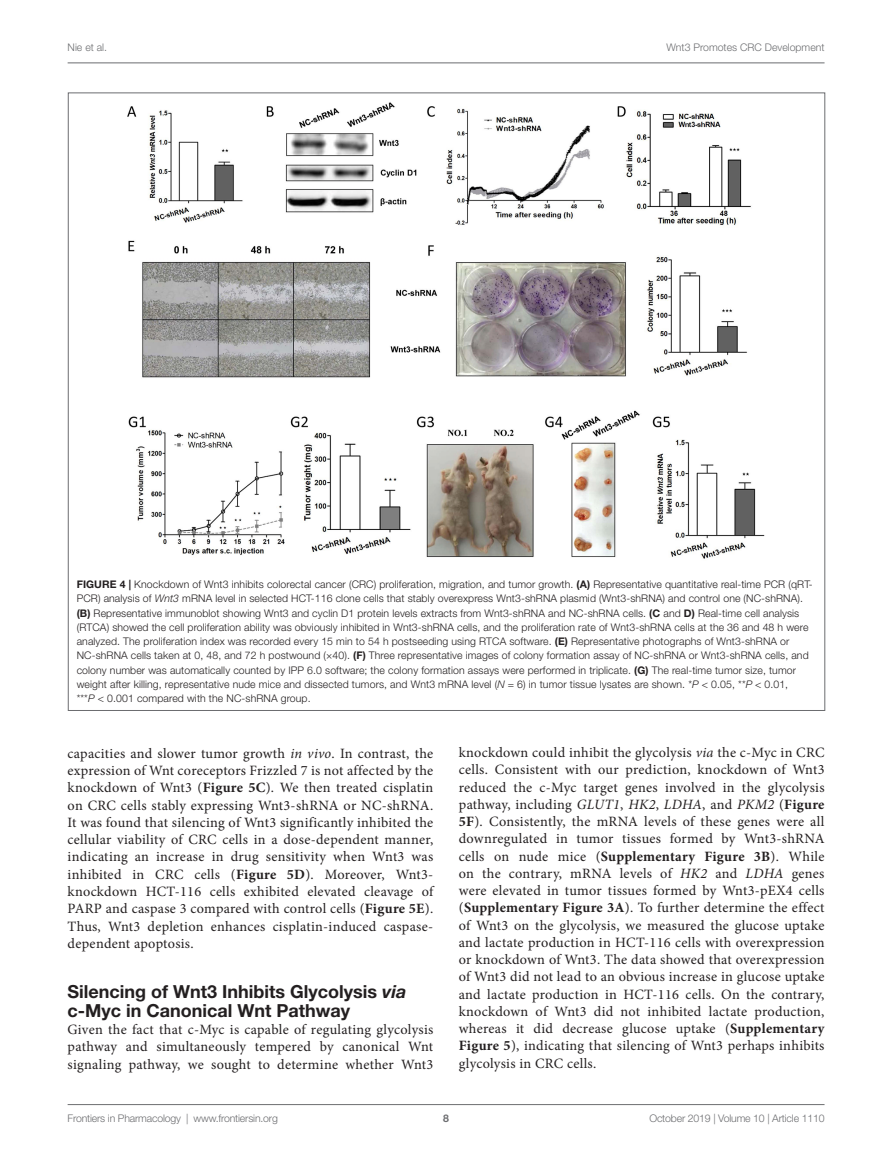
<style>
.page{position:relative;width:893px;height:1170px;background:#fff}
.page>*{position:absolute;margin:0;border:0;box-sizing:border-box;transform-origin:0 0}
._2{font:700 18px/18.8px "Helvetica Neue LT Std";color:#231f20}
.T1{font:14.25px/17.2px "Minion Pro";letter-spacing:.02em;color:#231f20;text-align:justify}
.FC{font:300 10.5px/14.2px "Helvetica Neue LT Std";letter-spacing:.01em;color:#231f20}
.t1{font:300 10.5px "Helvetica Neue LT Std";letter-spacing:-.015em;color:#6c6d70}
.t2{font:700 10.5px "Helvetica Neue LT Std";color:#6c6d70}
.s1{font-weight:700}
.s2{font-style:italic}
</style>
<div class="page">
<hr style="left:68px;top:63px;width:756px;height:1px;background:#6c6d70">
<hr style="left:68px;top:1104px;width:756px;height:1px;background:#6c6d70">
<img style="left:128px;top:102px;width:637px;height:457px">
<p class="t1" style="left:68px;top:41px;width:41px">Nie et al.</p>
<p class="t1" style="left:666px;top:41px;width:160px">Wnt3 Promotes CRC Development</p>
<p class="FC" style="left:77px;top:577px;width:738px"><span class="s1">FIGURE 4 |</span> Knockdown of Wnt3 inhibits colorectal cancer (CRC) proliferation, migration, and tumor growth. <span class="s1">(A)</span> Representative quantitative real-time PCR (qRT-PCR) analysis of <span class="s2">Wnt3</span> mRNA level in selected HCT-116 clone cells that stably overexpress Wnt3-shRNA plasmid (Wnt3-shRNA) and control one (NC-shRNA). <span class="s1">(B)</span> Representative immunoblot showing Wnt3 and cyclin D1 protein levels extracts from Wnt3-shRNA and NC-shRNA cells. <span class="s1">(C</span> and <span class="s1">D)</span> Real-time cell analysis (RTCA) showed the cell proliferation ability was obviously inhibited in Wnt3-shRNA cells, and the proliferation rate of Wnt3-shRNA cells at the 36 and 48 h were analyzed. The proliferation index was recorded every 15 min to 54 h postseeding using RTCA software. <span class="s1">(E)</span> Representative photographs of Wnt3-shRNA or NC-shRNA cells taken at 0, 48, and 72 h postwound (×40). <span class="s1">(F)</span> Three representative images of colony formation assay of NC-shRNA or Wnt3-shRNA cells, and colony number was automatically counted by IPP 6.0 software; the colony formation assays were performed in triplicate. <span class="s1">(G)</span> The real-time tumor size, tumor weight after killing, representative nude mice and dissected tumors, and Wnt3 mRNA level (<span class="s2">N</span> = 6) in tumor tissue lysates are shown. *<span class="s2">P</span> &lt; 0.05, **<span class="s2">P</span> &lt; 0.01,<br>***<span class="s2">P</span> &lt; 0.001 compared with the NC-shRNA group.</p>
<p class="T1" style="left:68px;top:744px;width:367px">capacities and slower tumor growth <span class="s2">in vivo</span>. In contrast, the expression of Wnt coreceptors Frizzled 7 is not affected by the knockdown of Wnt3 (<span class="s1">Figure 5C</span>). We then treated cisplatin on CRC cells stably expressing Wnt3-shRNA or NC-shRNA.<br>It was found that silencing of Wnt3 significantly inhibited the cellular viability of CRC cells in a dose-dependent manner, indicating an increase in drug sensitivity when Wnt3 was inhibited in CRC cells (<span class="s1">Figure 5D</span>). Moreover, Wnt3- knockdown HCT-116 cells exhibited elevated cleavage of PARP and caspase 3 compared with control cells (<span class="s1">Figure 5E</span>).<br>Thus, Wnt3 depletion enhances cisplatin-induced caspase&shy;dependent apoptosis.</p>
<p class="_2" style="left:68px;top:981px;width:340px">Silencing of Wnt3 Inhibits Glycolysis <span class="s2">via </span>c-Myc in Canonical Wnt Pathway</p>
<p class="T1" style="left:68px;top:1020px;width:367px">Given the fact that c-Myc is capable of regulating glycolysis pathway and simultaneously tempered by canonical Wnt signaling pathway, we sought to determine whether Wnt3</p>
<p class="T1" style="left:459px;top:744px;width:367px">knockdown could inhibit the glycolysis <span class="s2">via</span> the c-Myc in CRC cells. Consistent with our prediction, knockdown of Wnt3 reduced the c-Myc target genes involved in the glycolysis pathway, including <span class="s2">GLUT1</span>, <span class="s2">HK2</span>, <span class="s2">LDHA</span>, and <span class="s2">PKM2</span> (<span class="s1">Figure 5F</span>). Consistently, the mRNA levels of these genes were all downregulated in tumor tissues formed by Wnt3-shRNA cells on nude mice (<span class="s1">Supplementary Figure 3B</span>). While on the contrary, mRNA levels of <span class="s2">HK2</span> and <span class="s2">LDHA</span> genes were elevated in tumor tissues formed by Wnt3-pEX4 cells (<span class="s1">Supplementary Figure 3A</span>). To further determine the effect of Wnt3 on the glycolysis, we measured the glucose uptake and lactate production in HCT-116 cells with overexpression or knockdown of Wnt3. The data showed that overexpression of Wnt3 did not lead to an obvious increase in glucose uptake and lactate production in HCT-116 cells. On the contrary, knockdown of Wnt3 did not inhibited lactate production, whereas it did decrease glucose uptake (<span class="s1">Supplementary Figure 5</span>), indicating that silencing of Wnt3 perhaps inhibits glycolysis in CRC cells.</p>
<p class="t1" style="left:68px;top:1111px;width:212px">Frontiers in Pharmacology | www.frontiersin.org</p>
<p class="t2" style="left:443px;top:1111px;width:7px">8</p>
<p class="t1" style="left:649px;top:1111px;width:177px">October 2019 | Volume 10 | Article 1110</p>
</div>
